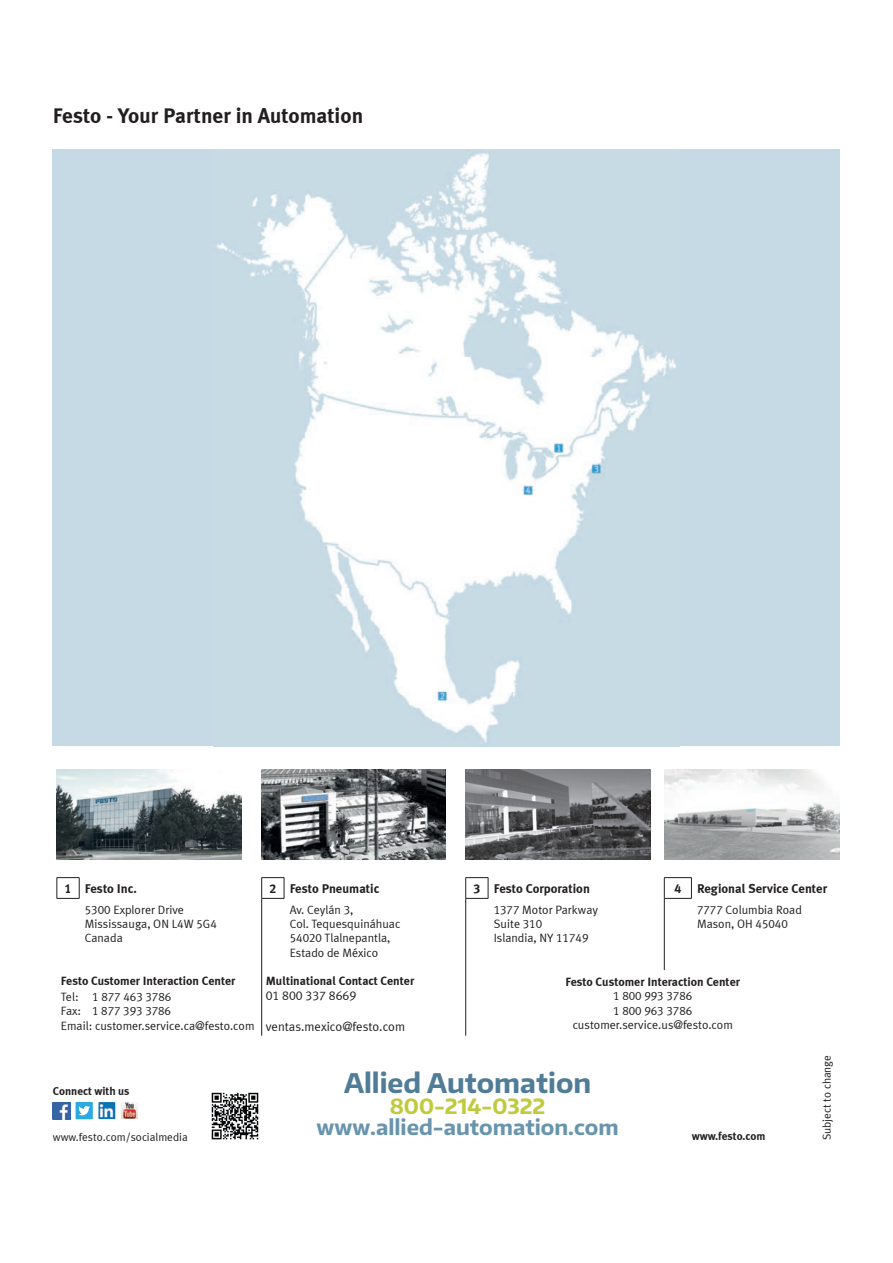
<style>
.page{position:relative;width:893px;height:1263px;background:#fff}
.page>*{position:absolute;margin:0;border:0;box-sizing:border-box;transform-origin:0 0}
.t1{font:700 27px "Encode Sans Normal";color:#507c97}
.t2{font:700 21.3px "Meta Plus LF";color:#231f20}
.t3{font:700 21px "Encode Sans Normal";color:#6894ad}
.t4{font:700 21px "Encode Sans Normal";color:#bfca3c}
.t5{font:700 12.75px "Meta Plus LF";color:#231f20}
.t6{font:12.75px "Meta Plus LF";color:#231f20}
.t7{font:12px/14.4px "Meta Plus LF";color:#231f20}
.t8{font:700 12px "Meta Plus LF";color:#231f20}
.t9{font:11.4px "Meta Plus LF";color:#231f20}
.t10{font:700 11.4px "Meta Plus LF";color:#231f20}
</style>
<div class="page">
<div style="left:53px;top:150px;width:787px;height:596px;background:#c6dae6"></div>
<img style="left:216px;top:153px;width:460px;height:590px">
<img style="left:211px;top:1092px;width:48px;height:48px">
<img style="left:98px;top:1102px;width:18px;height:17px">
<div style="left:76px;top:1102px;width:17px;height:17px;background:#2aaae1"></div>
<svg style="left:78px;top:1106px;width:12px;height:9px"></svg>
<img style="left:53px;top:1102px;width:17px;height:17px">
<img style="left:121px;top:1102px;width:17px;height:17px">
<img style="left:466px;top:769px;width:184px;height:90px">
<img style="left:57px;top:769px;width:184px;height:90px">
<svg style="left:57px;top:877px;width:23px;height:22px"></svg>
<svg style="left:261px;top:877px;width:24px;height:22px"></svg>
<hr style="left:261px;top:899px;width:1px;height:71px;background:#231f20">
<hr style="left:261px;top:970px;width:1px;height:66px;background:#231f20">
<svg style="left:465px;top:877px;width:24px;height:22px"></svg>
<hr style="left:465px;top:899px;width:1px;height:71px;background:#231f20">
<hr style="left:465px;top:970px;width:1px;height:66px;background:#231f20">
<svg style="left:664px;top:877px;width:28px;height:22px"></svg>
<hr style="left:664px;top:899px;width:1px;height:71px;background:#231f20">
<img style="left:262px;top:769px;width:184px;height:90px">
<img style="left:664px;top:769px;width:176px;height:90px">
<h2 class="t2" style="left:53px;top:107px;width:312px">Festo - Your Partner in Automation</h2>
<p class="t5" style="left:65px;top:883px;width:74px">1 Festo Inc.</p>
<p class="t5" style="left:269px;top:883px;width:111px">2 Festo Pneumatic</p>
<p class="t5" style="left:473px;top:883px;width:118px">3 Festo Corporation</p>
<p class="t5" style="left:674px;top:883px;width:154px">4 Regional Service Center</p>
<p class="t7" style="left:85px;top:903px;width:134px">5300 Explorer Drive<br>Mississauga, ON L4W 5G4<br>Canada</p>
<p class="t7" style="left:290px;top:903px;width:112px">Av. Ceylán 3,<br>Col. Tequesquináhuac<br>54020 Tlalnepantla,<br>Estado de México</p>
<p class="t7" style="left:494px;top:903px;width:106px">1377 Motor Parkway<br>Suite 310<br>Islandia, NY 11749</p>
<p class="t7" style="left:697px;top:903px;width:106px">7777 Columbia Road<br>Mason, OH 45040</p>
<p class="t8" style="left:61px;top:976px;width:176px">Festo Customer Interaction Center</p>
<p class="t7" style="left:61px;top:990px;width:195px">Tel: 1 877 463 3786<br>Fax: 1 877 393 3786<br>Email: customer.service.ca@festo.com</p>
<p class="t8" style="left:266px;top:976px;width:150px">Multinational Contact Center</p>
<p class="t6" style="left:266px;top:990px;width:92px">01 800 337 8669</p>
<p class="t6" style="left:266px;top:1020px;width:141px">ventas.mexico@festo.com</p>
<p class="t8" style="left:565px;top:977px;width:176px">Festo Customer Interaction Center</p>
<p class="t7" style="left:573px;top:989px;width:162px;text-align:center">1 800 993 3786<br>1 800 963 3786 customer.service.us@festo.com</p>
<p class="t10" style="left:53px;top:1086px;width:78px">Connect with us</p>
<p class="t9" style="left:53px;top:1132px;width:136px">www.festo.com/socialmedia</p>
<h1 class="t1" style="left:344px;top:1065px;width:249px">Allied Automation</h1>
<h3 class="t4" style="left:390px;top:1092px;width:157px">800-214-0322</h3>
<h3 class="t3" style="left:317px;top:1113px;width:303px">www.allied-automation.com</h3>
<p class="t10" style="left:692px;top:1132px;width:75px">www.festo.com</p>
<p class="t9" style="left:821px;top:1140px;width:87px;rotate:-90deg">Subject to change</p>
</div>
